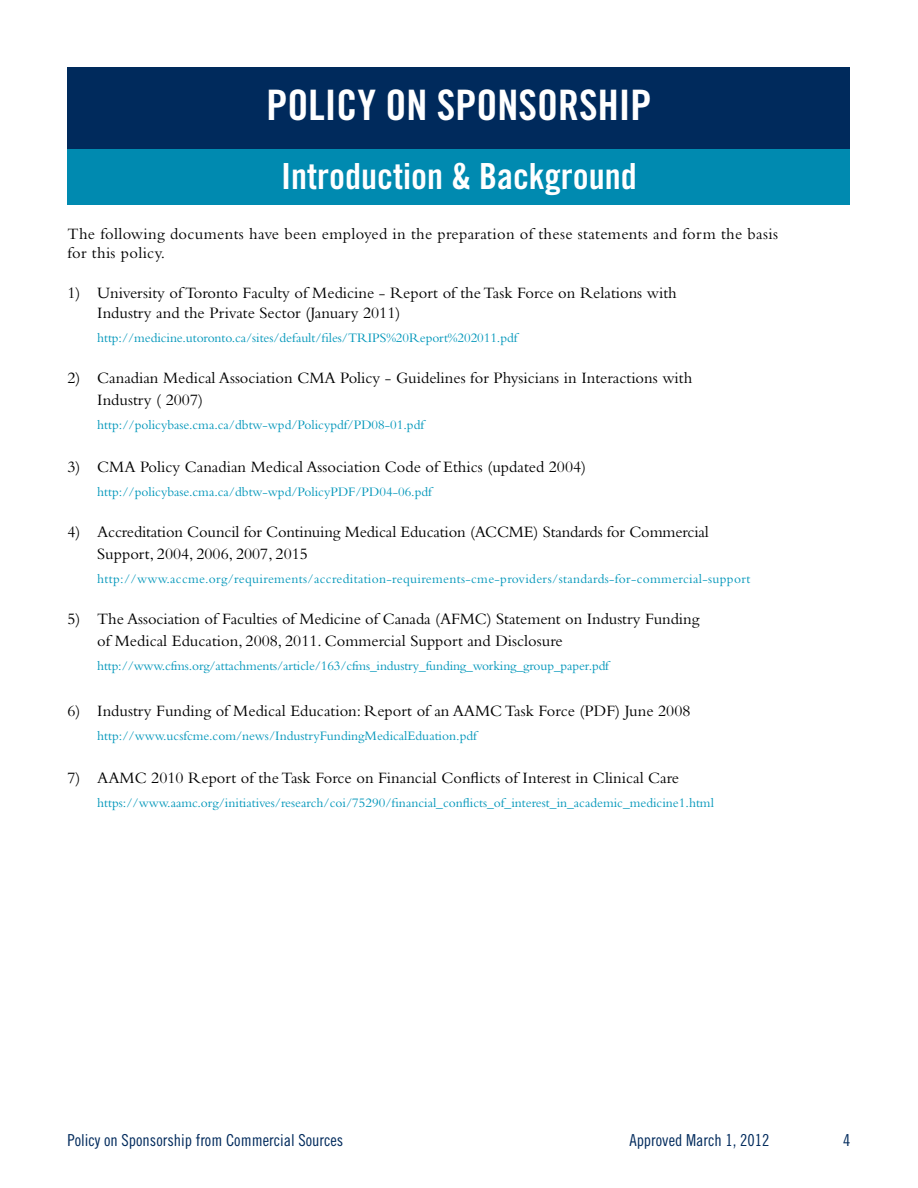
<style>
.page{position:relative;width:918px;height:1188px;background:#fff}
.page>*{position:absolute;margin:0;border:0;box-sizing:border-box;transform-origin:0 0}
.t1{font:42px "Trade Gothic LT Std Bd Cn 20";color:#fff}
.t2{font:36px "Trade Gothic LT Std Bd Cn 20";color:#fff}
.t3{font:16.5px/21.6px "Bembo Std";color:#000}
.t4{font:16.5px/19.8px "Bembo Std";letter-spacing:.02em;color:#000}
.t5{font:16.5px "Trade Gothic LT Std Cn 18";color:#002a5c}
.t6{font:13.5px "Bembo Std";color:#0096ba}
.t7{font:13.5px "Bembo Std";letter-spacing:.025em;color:#0096ba}
</style>
<div class="page">
<div style="left:68px;top:68px;width:782px;height:81px;background:#002a5c"></div>
<div style="left:68px;top:149px;width:782px;height:56px;background:#008ab0"></div>
<h1 class="t1" style="left:267px;top:79px;width:386px">POLICY ON SPONSORSHIP</h1>
<h2 class="t2" style="left:281px;top:154px;width:357px">Introduction &amp; Background</h2>
<p class="t4" style="left:68px;top:223px;width:712px">The following documents have been employed in the preparation of these statements and form the basis for this policy.</p>
<p class="t3" style="left:97px;top:283px;width:581px;line-height:19.8px;text-indent:-30px">1) University of Toronto Faculty of Medicine - Report of the Task Force on Relations with<br>Industry and the Private Sector (January 2011)</p>
<p class="t6" style="left:97px;top:330px;width:422px">http://medicine.utoronto.ca/sites/default/files/TRIPS%20Report%202011.pdf</p>
<p class="t3" style="left:97px;top:367px;width:597px;text-indent:-30px">2) Canadian Medical Association CMA Policy - Guidelines for Physicians in Interactions with<br>Industry ( 2007)</p>
<p class="t6" style="left:97px;top:417px;width:328px">http://policybase.cma.ca/dbtw-wpd/Policypdf/PD08-01.pdf</p>
<p class="t3" style="left:68px;top:456px;width:520px">3) CMA Policy Canadian Medical Association Code of Ethics (updated 2004)</p>
<p class="t6" style="left:97px;top:484px;width:336px">http://policybase.cma.ca/dbtw-wpd/PolicyPDF/PD04-06.pdf</p>
<p class="t3" style="left:97px;top:521px;width:613px;text-indent:-30px">4) Accreditation Council for Continuing Medical Education (ACCME) Standards for Commercial<br>Support, 2004, 2006, 2007, 2015</p>
<p class="t7" style="left:97px;top:571px;width:655px">http://www.accme.org/requirements/accreditation-requirements-cme-providers/standards-for-commercial-support</p>
<p class="t3" style="left:97px;top:608px;width:604px;text-indent:-30px">5) The Association of Faculties of Medicine of Canada (AFMC) Statement on Industry Funding of Medical Education, 2008, 2011. Commercial Support and Disclosure</p>
<p class="t6" style="left:97px;top:658px;width:513px">http://www.cfms.org/attachments/article/163/cfms_industry_funding_working_group_paper.pdf</p>
<p class="t3" style="left:68px;top:699px;width:625px">6) Industry Funding of Medical Education: Report of an AAMC Task Force (PDF) June 2008</p>
<p class="t6" style="left:97px;top:728px;width:381px">http://www.ucsfcme.com/news/IndustryFundingMedicalEduation.pdf</p>
<p class="t3" style="left:68px;top:767px;width:613px">7) AAMC 2010 Report of the Task Force on Financial Conflicts of Interest in Clinical Care</p>
<p class="t6" style="left:97px;top:795px;width:618px">https://www.aamc.org/initiatives/research/coi/75290/financial_conflicts_of_interest_in_academic_medicine1.html</p>
<p class="t5" style="left:68px;top:1131px;width:277px">Policy on Sponsorship from Commercial Sources</p>
<p class="t5" style="left:629px;top:1131px;width:142px">Approved March 1, 2012</p>
<p class="t5" style="left:843px;top:1130px;width:9px">4</p>
</div>
